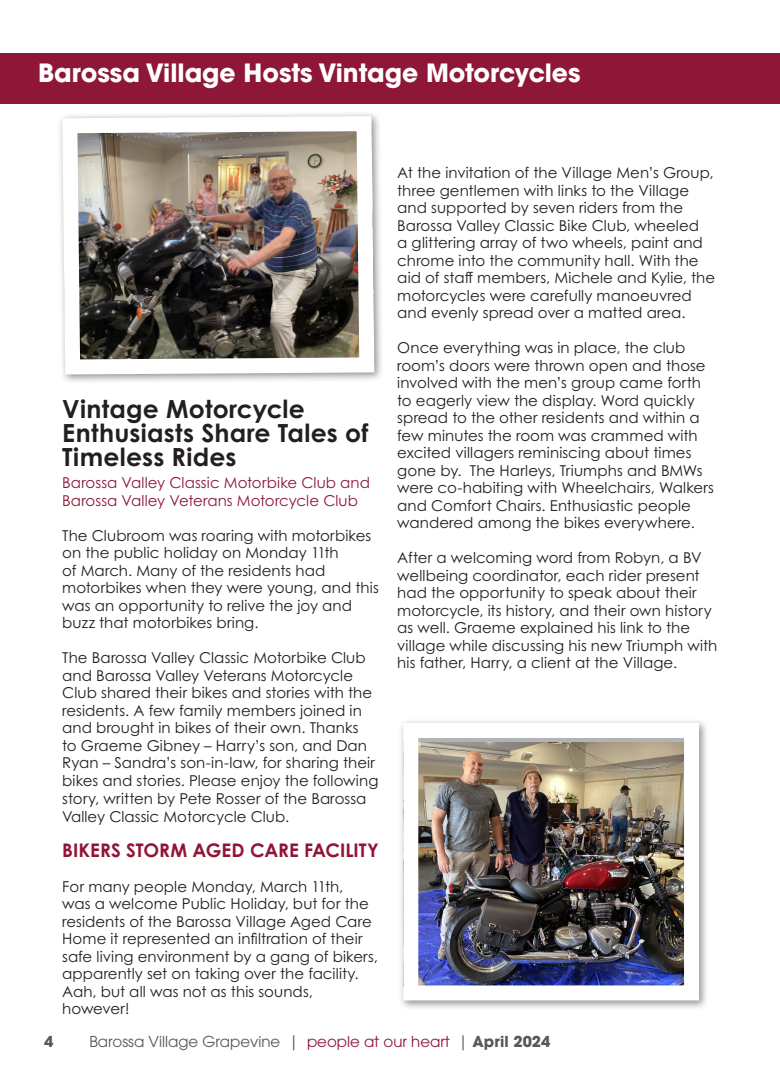
<style>
.page{position:relative;width:780px;height:1088px;background:#fff}
.page>*{position:absolute;margin:0;border:0;box-sizing:border-box;transform-origin:0 0}
.t1{font:700 25px/23.8px "Century Gothic Pro";letter-spacing:.01em;color:#231f20}
.t2{font:700 25px "ITC Avant Garde Pro";color:#fff}
.t3{font:700 18.75px "Century Gothic Pro";color:#911436}
.t4{font:15px/17.5px "Century Gothic Pro";letter-spacing:.005em;color:#231f20}
.t5{font:15px/17.5px "Century Gothic Pro";color:#8e1837}
.t6{font:15px "ITC Avant Garde Pro";color:#57585a}
.t7{font:700 15px "ITC Avant Garde Pro";color:#57585a}
.s1{color:#8f1838}
.s2{font-weight:700}
</style>
<div class="page">
<img style="left:60px;top:113px;width:322px;height:269px">
<div style="left:0;top:53px;width:780px;height:50px;background:#8e1737"></div>
<div style="left:398px;top:718px;width:311px;height:292px;background:#231f20;opacity:.5"></div>
<img style="left:419px;top:742px;width:264px;height:242px">
<p class="t2" style="left:38px;top:56px;width:544px">Barossa Village Hosts Vintage Motorcycles</p>
<p class="t1" style="left:62px;top:397px;width:244px">Vintage Motorcycle</p>
<p class="t1" style="left:62px;top:420px;width:308px">Enthusiasts Share Tales of<br>Timeless Rides</p>
<p class="t5" style="left:62px;top:474px;width:309px">Barossa Valley Classic Motorbike Club and<br>Barossa Valley Veterans Motorcycle Club</p>
<p class="t4" style="left:62px;top:526px;width:318px">The Clubroom was roaring with motorbikes on the public holiday on Monday 11th<br>of March. Many of the residents had motorbikes when they were young, and this was an opportunity to relive the joy and buzz that motorbikes bring.</p>
<p class="t4" style="left:62px;top:649px;width:318px">The Barossa Valley Classic Motorbike Club and Barossa Valley Veterans Motorcycle Club shared their bikes and stories with the residents. A few family members joined in and brought in bikes of their own. Thanks<br>to Graeme Gibney – Harry’s son, and Dan Ryan – Sandra’s son-in-law, for sharing their bikes and stories. Please enjoy the following story, written by Pete Rosser of the Barossa Valley Classic Motorcycle Club.</p>
<p class="t3" style="left:62px;top:838px;width:318px">BIKERS STORM AGED CARE FACILITY</p>
<p class="t4" style="left:62px;top:877px;width:317px">For many people Monday, March 11th,<br>was a welcome Public Holiday, but for the residents of the Barossa Village Aged Care Home it represented an infiltration of their safe living environment by a gang of bikers, apparently set on taking over the facility.</p>
<p class="t4" style="left:62px;top:982px;width:252px">Aah, but all was not as this sounds, however!</p>
<p class="t4" style="left:397px;top:164px;width:319px">At the invitation of the Village Men’s Group, three gentlemen with links to the Village and supported by seven riders from the Barossa Valley Classic Bike Club, wheeled<br>a glittering array of two wheels, paint and chrome into the community hall. With the aid of staff members, Michele and Kylie, the motorcycles were carefully manoeuvred and evenly spread over a matted area.</p>
<p class="t4" style="left:397px;top:339px;width:318px">Once everything was in place, the club room’s doors were thrown open and those involved with the men’s group came forth to eagerly view the display. Word quickly spread to the other residents and within a few minutes the room was crammed with excited villagers reminiscing about times gone by. The Harleys, Triumphs and BMWs were co-habiting with Wheelchairs, Walkers and Comfort Chairs. Enthusiastic people wandered among the bikes everywhere.</p>
<p class="t4" style="left:397px;top:549px;width:321px">After a welcoming word from Robyn, a BV wellbeing coordinator, each rider present had the opportunity to speak about their motorcycle, its history, and their own history as well. Graeme explained his link to the village while discussing his new Triumph with his father, Harry, a client at the Village.</p>
<p class="t7" style="left:44px;top:1031px;width:11px">4</p>
<p class="t6" style="left:89px;top:1032px;width:462px">Barossa Village Grapevine | <span class="s1">people at our heart</span> | <span class="s2">April 2024</span></p>
</div>
